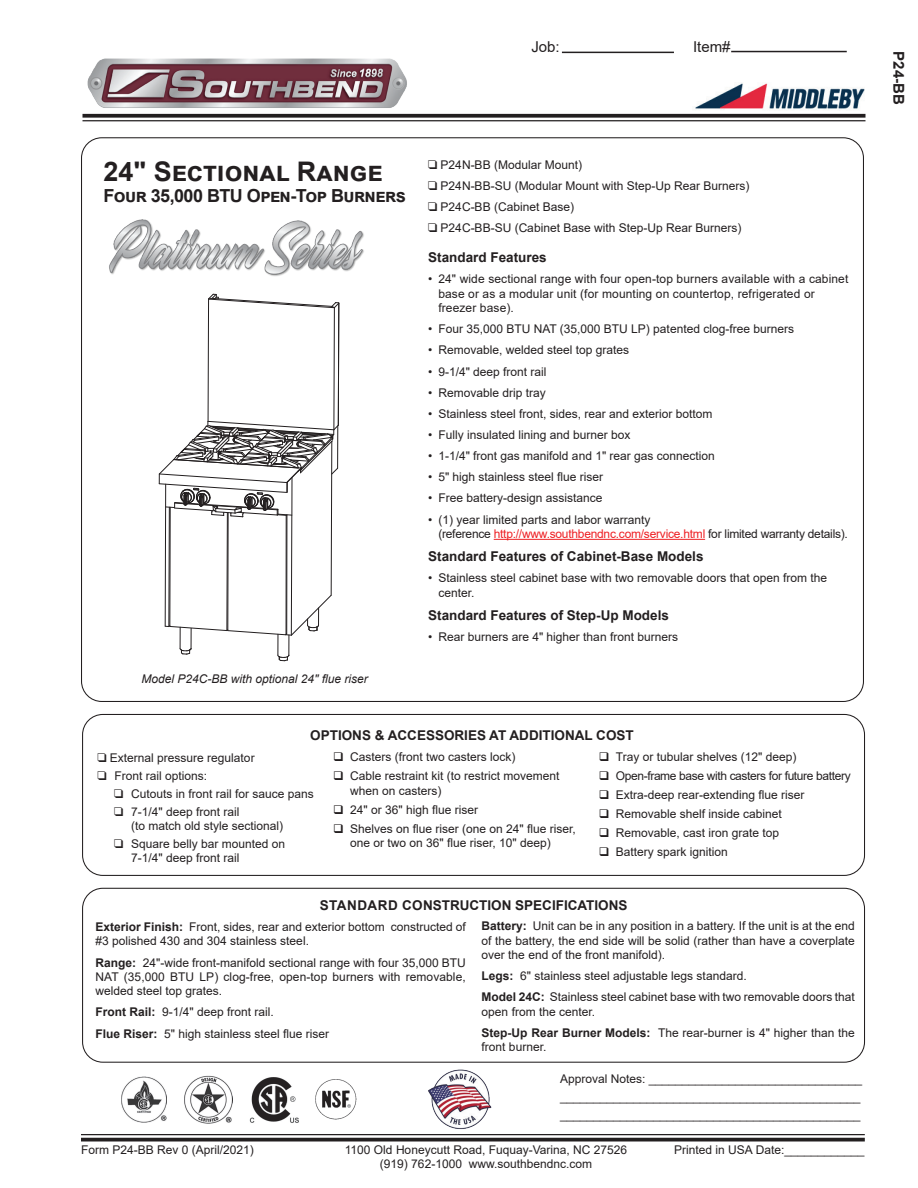
<style>
.page{position:relative;width:918px;height:1188px;background:#fff}
.page>*{position:absolute;margin:0;border:0;box-sizing:border-box;transform-origin:0 0}
.t1{font:700 27px "Arial";color:#231f20}
.t2{font:700 18px "Arial";letter-spacing:-.03em;color:#231f20}
.t3{font:15px "Arial";color:#231f20}
.t4{font:700 15px "Arial";color:#231f20}
.t5{font:700 13.5px "Arial";color:#231f20}
.t6{font:12px/14.4px "Arial";color:#231f20}
.t7{font:12px/14.4px "Arial";letter-spacing:-.02em;color:#231f20}
.t8{font:12px "Arial";letter-spacing:-.03em;color:#231f20}
.t9{font:italic 12px "Arial";color:#231f20}
.s1{color:#ee1f23}
.s2{font-weight:700}
</style>
<div class="page">
<hr style="left:81px;top:1134px;width:784px;height:1px;background:#231f20">
<svg style="left:81px;top:1138px;width:784px;height:4px;background:#3e3a3b"></svg>
<img style="left:185px;top:1076px;width:47px;height:48px">
<img style="left:121px;top:1076px;width:46px;height:47px">
<img style="left:315px;top:1079px;width:42px;height:41px">
<img style="left:249px;top:1077px;width:50px;height:46px">
<hr style="left:562px;top:52px;width:112px;height:1px;background:#231f20">
<hr style="left:731px;top:51px;width:116px;height:1px;background:#231f20">
<svg style="left:82px;top:114px;width:784px;height:4px;background:#373435"></svg>
<hr style="left:82px;top:120px;width:784px;height:1px;background:#231f20">
<img style="left:82px;top:58px;width:330px;height:56px">
<img style="left:428px;top:1069px;width:64px;height:60px">
<div style="left:82px;top:888px;width:783px;height:175px;border:1px solid #231f20;border-radius:20px"></div>
<div style="left:82px;top:714px;width:783px;height:162px;border:1px solid #231f20;border-radius:20px"></div>
<svg style="left:159px;top:294px;width:180px;height:367px"></svg>
<img style="left:695px;top:83px;width:170px;height:27px">
<hr style="left:494px;top:539px;width:211px;height:1px;background:#ee1f23">
<img style="left:109px;top:219px;width:255px;height:57px">
<p class="t3" style="left:531px;top:36px;width:30px">Job:</p>
<p class="t3" style="left:693px;top:36px;width:39px">Item#</p>
<h1 class="t1" style="left:103px;top:152px;width:281px">24" Sectional Range</h1>
<h2 class="t2" style="left:103px;top:183px;width:304px">Four 35,000 BTU Open-Top Burners</h2>
<p class="t9" style="left:142px;top:671px;width:228px">Model P24C-BB with optional 24" flue riser</p>
<p class="t6" style="left:441px;top:154px;width:310px;line-height:21.1px">P24N-BB (Modular Mount)<br>P24N-BB-SU (Modular Mount with Step-Up Rear Burners)<br>P24C-BB (Cabinet Base)<br>P24C-BB-SU (Cabinet Base with Step-Up Rear Burners)</p>
<p class="t5" style="left:428px;top:248px;width:120px">Standard Features</p>
<p class="t6" style="left:438px;top:272px;width:412px;text-indent:-10px">• 24" wide sectional range with four open-top burners available with a cabinet base or as a modular unit (for mounting on countertop, refrigerated or freezer base).</p>
<p class="t6" style="left:428px;top:322px;width:367px">• Four 35,000 BTU NAT (35,000 BTU LP) patented clog-free burners</p>
<p class="t6" style="left:428px;top:343px;width:202px">• Removable, welded steel top grates</p>
<p class="t6" style="left:428px;top:364px;width:120px">• 9-1/4" deep front rail</p>
<p class="t6" style="left:428px;top:385px;width:119px">• Removable drip tray</p>
<p class="t6" style="left:428px;top:406px;width:286px">• Stainless steel front, sides, rear and exterior bottom</p>
<p class="t6" style="left:428px;top:428px;width:204px">• Fully insulated lining and burner box</p>
<p class="t6" style="left:428px;top:449px;width:288px">• 1-1/4" front gas manifold and 1" rear gas connection</p>
<p class="t6" style="left:428px;top:470px;width:177px">• 5" high stainless steel flue riser</p>
<p class="t6" style="left:428px;top:491px;width:176px">• Free battery-design assistance</p>
<p class="t7" style="left:438px;top:512px;width:411px;text-indent:-10px">• (1) year limited parts and labor warranty<br>(reference <span class="s1">http://www.southbendnc.com/service.html</span> for limited warranty details).</p>
<p class="t5" style="left:428px;top:547px;width:277px">Standard Features of Cabinet-Base Models</p>
<p class="t6" style="left:438px;top:571px;width:390px;text-indent:-10px">• Stainless steel cabinet base with two removable doors that open from the center.</p>
<p class="t5" style="left:428px;top:605px;width:242px">Standard Features of Step-Up Models</p>
<p class="t6" style="left:428px;top:629px;width:251px">• Rear burners are 4" higher than front burners</p>
<p class="t5" style="left:310px;top:725px;width:325px">OPTIONS &amp; ACCESSORIES AT ADDITIONAL COST</p>
<p class="t6" style="left:114px;top:749px;width:142px;line-height:17.9px;text-indent:-4px">External pressure regulator<br>Front rail options:</p>
<p class="t6" style="left:131px;top:784px;width:184px;line-height:17.9px">Cutouts in front rail for sauce pans<br>7-1/4" deep front rail</p>
<p class="t6" style="left:131px;top:817px;width:156px;line-height:17.9px">(to match old style sectional)<br>Square belly bar mounted on</p>
<p class="t6" style="left:131px;top:851px;width:110px">7-1/4" deep front rail</p>
<p class="t6" style="left:333px;top:750px;width:184px">❑ Casters (front two casters lock)</p>
<p class="t6" style="left:350px;top:769px;width:211px;text-indent:-17px">❑ Cable restraint kit (to restrict movement when on casters)</p>
<p class="t6" style="left:333px;top:802px;width:146px">❑ 24" or 36" high flue riser</p>
<p class="t6" style="left:350px;top:821px;width:227px;text-indent:-17px">❑ Shelves on flue riser (one on 24" flue riser, one or two on 36" flue riser, 10" deep)</p>
<p class="t6" style="left:599px;top:750px;width:199px">❑ Tray or tubular shelves (12" deep)</p>
<p class="t8" style="left:599px;top:768px;width:253px">❑ Open-frame base with casters for future battery</p>
<p class="t6" style="left:599px;top:788px;width:207px">❑ Extra-deep rear-extending flue riser</p>
<p class="t6" style="left:599px;top:807px;width:184px">❑ Removable shelf inside cabinet</p>
<p class="t6" style="left:599px;top:826px;width:182px">❑ Removable, cast iron grate top</p>
<p class="t6" style="left:599px;top:845px;width:130px">❑ Battery spark ignition</p>
<p class="t5" style="left:320px;top:896px;width:309px">STANDARD CONSTRUCTION SPECIFICATIONS</p>
<p class="t6" style="left:96px;top:919px;width:372px"><span class="s2">Exterior Finish:</span> Front, sides, rear and exterior bottom constructed of #3 polished 430 and 304 stainless steel.</p>
<p class="t6" style="left:96px;top:955px;width:372px;text-align:justify"><span class="s2">Range:</span> 24"-wide front-manifold sectional range with four 35,000 BTU NAT (35,000 BTU LP) clog-free, open-top burners with removable, welded steel top grates.</p>
<p class="t6" style="left:96px;top:1002px;width:235px;line-height:21.1px"><span class="s2">Front Rail:</span> 9-1/4" deep front rail.<br><span class="s2">Flue Riser:</span> 5" high stainless steel flue riser</p>
<p class="t6" style="left:482px;top:919px;width:375px;text-align:justify"><span class="s2">Battery:</span> Unit can be in any position in a battery. If the unit is at the end of the battery, the end side will be solid (rather than have a coverplate over the end of the front manifold).</p>
<p class="t6" style="left:482px;top:965px;width:375px;line-height:21.1px"><span class="s2">Legs:</span> 6" stainless steel adjustable legs standard.<br><span class="s2">Model 24C:</span> Stainless steel cabinet base with two removable doors that</p>
<p class="t6" style="left:482px;top:1001px;width:375px;line-height:21.1px">open from the center.<br><span class="s2">Step-Up Rear Burner Models:</span> The rear-burner is 4" higher than the</p>
<p class="t6" style="left:482px;top:1040px;width:66px">front burner.</p>
<p class="t6" style="left:560px;top:1070px;width:304px;line-height:18px">Approval Notes: ________________________________ _____________________________________________ _____________________________________________</p>
<p class="t6" style="left:345px;top:1142px;width:284px;text-align:center">1100 Old Honeycutt Road, Fuquay-Varina, NC 27526 (919) 762-1000 www.southbendnc.com</p>
<p class="t6" style="left:81px;top:1142px;width:174px">Form P24-BB Rev 0 (April/2021)</p>
<p class="t6" style="left:674px;top:1142px;width:192px">Printed in USA Date:____________</p>
<p class="t4" style="left:909px;top:51px;width:55px;rotate:90deg">P24-BB</p>
</div>
